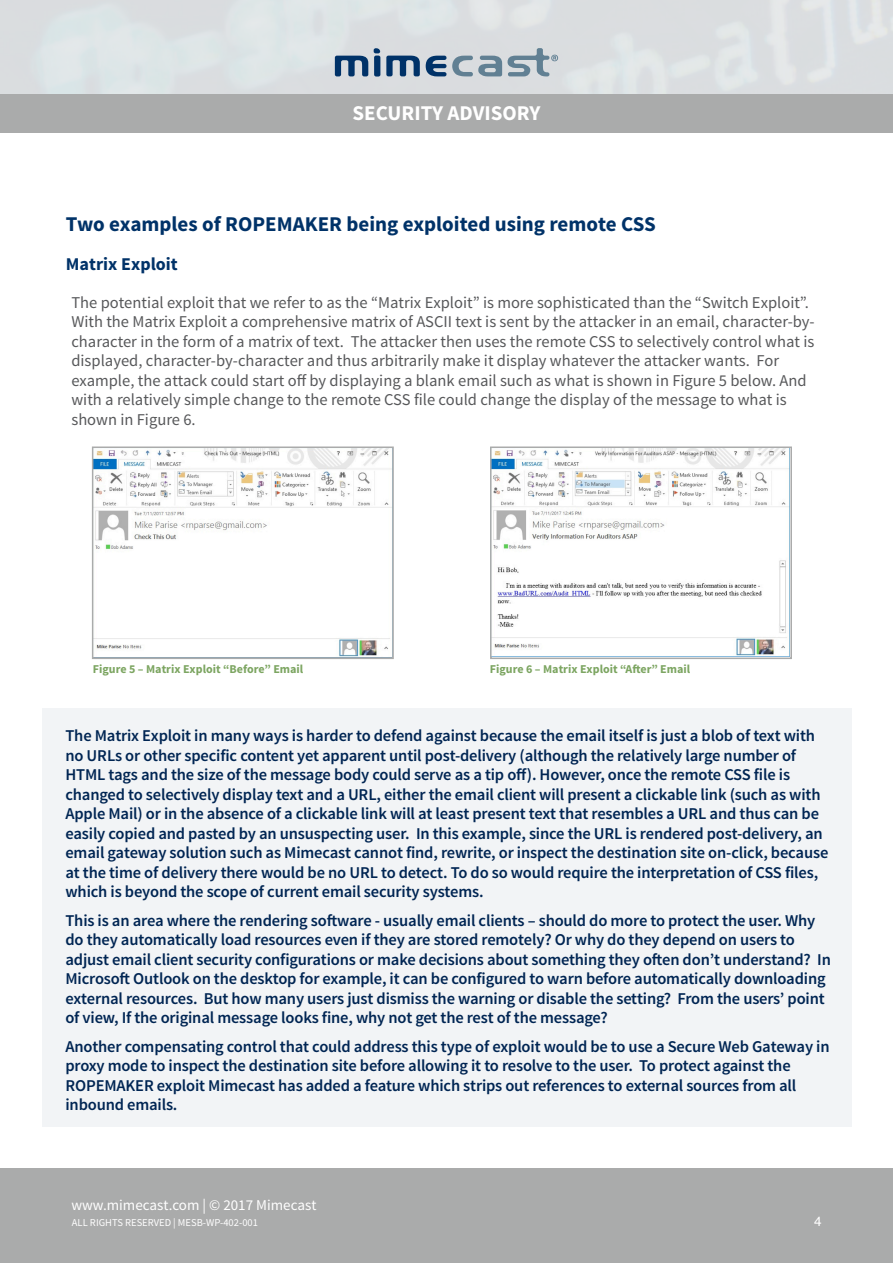
<style>
.page{position:relative;width:893px;height:1263px;background:#fff}
.page>*{position:absolute;margin:0;border:0;box-sizing:border-box;transform-origin:0 0}
.Intro{font:700 21px "Source Sans Pro";color:#003268}
.Page_Title{font:700 21px "Source Sans Pro";color:#fff}
.Subhead{font:700 18px "Source Sans Pro";color:#003268}
.Large_Bullet_Text{font:600 16.5px/19.5px "Source Sans Pro";letter-spacing:-.01em;color:#002553}
.Main_Text{font:16.5px/19.5px "Source Sans Pro";color:#57585a}
.t1{font:15px "Source Sans Pro";color:#fff}
.t2{font:13.5px "Helvetica";color:#fff}
.Image_Title{font:700 12px "Source Sans Pro";color:#7ca561}
.t3{font:10.5px "Source Sans Pro";color:#fff}
</style>
<div class="page">
<div style="left:0;top:0;width:893px;height:106px;background:#dbdee1"></div>
<svg style="left:335px;top:56px;width:33px;height:20px"></svg>
<svg style="left:426px;top:56px;width:20px;height:20px"></svg>
<svg style="left:452px;top:56px;width:50px;height:20px"></svg>
<svg style="left:374px;top:48px;width:6px;height:29px"></svg>
<svg style="left:386px;top:56px;width:34px;height:20px"></svg>
<svg style="left:508px;top:48px;width:50px;height:28px"></svg>
<div style="left:0;top:94px;width:893px;height:39px;background:#aaabab"></div>
<div style="left:0;top:1168px;width:893px;height:95px;background:#aaabab"></div>
<img style="left:95px;top:449px;width:296px;height:207px">
<div style="left:92px;top:446px;width:302px;height:213px;border:2px solid #aaabab"></div>
<img style="left:493px;top:449px;width:296px;height:207px">
<div style="left:490px;top:446px;width:302px;height:213px;border:2px solid #aaabab"></div>
<div style="left:42px;top:708px;width:810px;height:418px;background:#f2f4f6"></div>
<p class="Page_Title" style="left:353px;top:99px;width:189px">SECURITY ADVISORY</p>
<p class="Intro" style="left:66px;top:211px;width:591px">Two examples of ROPEMAKER being exploited using remote CSS</p>
<p class="Subhead" style="left:66px;top:252px;width:113px">Matrix Exploit</p>
<p class="Main_Text" style="left:71px;top:293px;width:745px">The potential exploit that we refer to as the “Matrix Exploit” is more sophisticated than the “Switch Exploit”.<br>With the Matrix Exploit a comprehensive matrix of ASCII text is sent by the attacker in an email, character-by&shy;character in the form of a matrix of text. The attacker then uses the remote CSS to selectively control what is displayed, character-by-character and thus arbitrarily make it display whatever the attacker wants. For example, the attack could start off by displaying a blank email such as what is shown in Figure 5 below. And with a relatively simple change to the remote CSS file could change the display of the message to what is shown in Figure 6.</p>
<p class="Image_Title" style="left:93px;top:661px;width:212px">Figure 5 – Matrix Exploit “Before” Email</p>
<p class="Image_Title" style="left:490px;top:661px;width:202px">Figure 6 – Matrix Exploit “After” Email</p>
<p class="Large_Bullet_Text" style="left:65px;top:726px;width:764px">The Matrix Exploit in many ways is harder to defend against because the email itself is just a blob of text with no URLs or other specific content yet apparent until post-delivery (although the relatively large number of HTML tags and the size of the message body could serve as a tip off). However, once the remote CSS file is changed to selectively display text and a URL, either the email client will present a clickable link (such as with Apple Mail) or in the absence of a clickable link will at least present text that resembles a URL and thus can be easily copied and pasted by an unsuspecting user. In this example, since the URL is rendered post-delivery, an email gateway solution such as Mimecast cannot find, rewrite, or inspect the destination site on-click, because at the time of delivery there would be no URL to detect. To do so would require the interpretation of CSS files, which is beyond the scope of current email security systems.</p>
<p class="Large_Bullet_Text" style="left:65px;top:911px;width:767px">This is an area where the rendering software - usually email clients – should do more to protect the user. Why do they automatically load resources even if they are stored remotely? Or why do they depend on users to adjust email client security configurations or make decisions about something they often don’t understand? In Microsoft Outlook on the desktop for example, it can be configured to warn before automatically downloading external resources. But how many users just dismiss the warning or disable the setting? From the users’ point of view, If the original message looks fine, why not get the rest of the message?</p>
<p class="Large_Bullet_Text" style="left:65px;top:1037px;width:766px">Another compensating control that could address this type of exploit would be to use a Secure Web Gateway in proxy mode to inspect the destination site before allowing it to resolve to the user. To protect against the ROPEMAKER exploit Mimecast has added a feature which strips out references to external sources from all inbound emails.</p>
<p class="t1" style="left:71px;top:1195px;width:246px">www.mimecast.com | © 2017 Mimecast</p>
<p class="t3" style="left:72px;top:1216px;width:188px">ALL RIGHTS RESERVED | MESB-WP-402-001</p>
<p class="t2" style="left:814px;top:1210px;width:9px">4</p>
</div>
